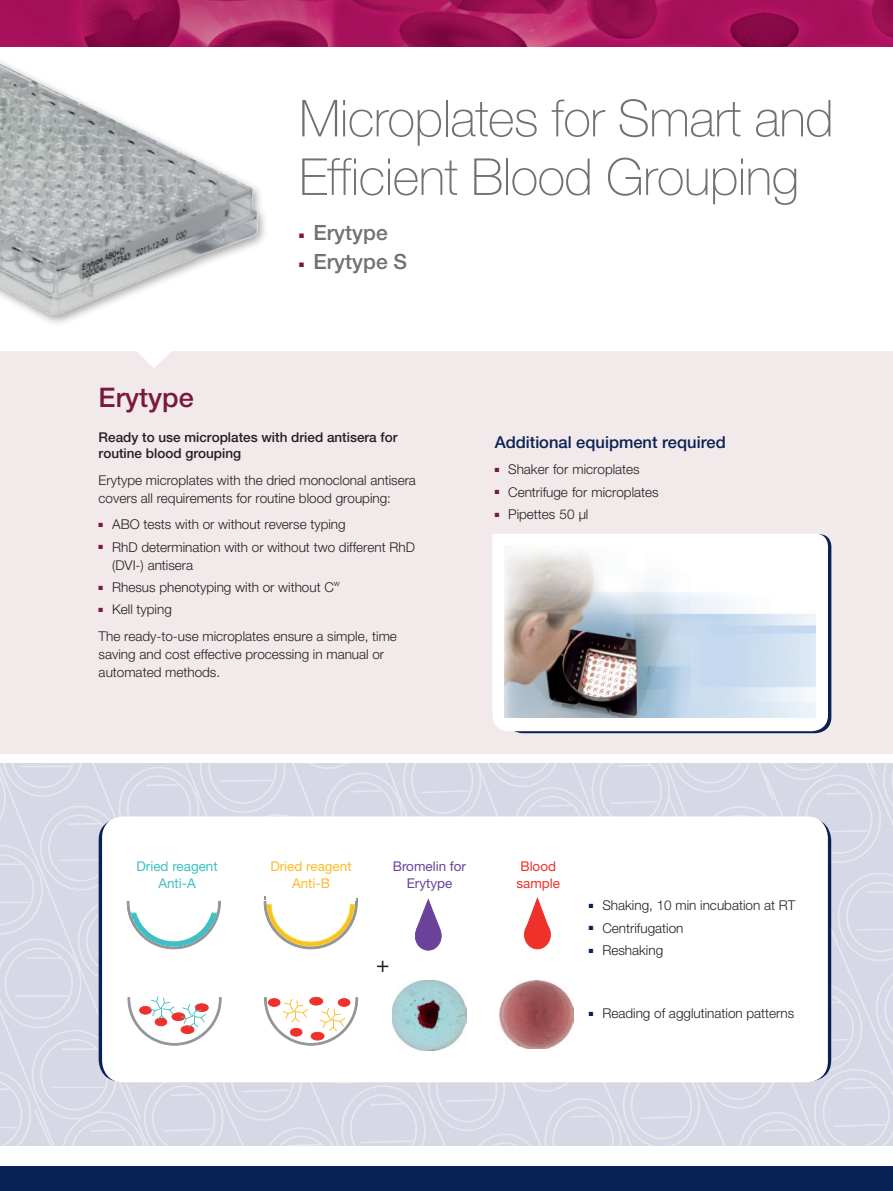
<style>
.page{position:relative;width:893px;height:1191px;background:#fff}
.page>*{position:absolute;margin:0;border:0;box-sizing:border-box;transform-origin:0 0}
.t1{font:100 51px/58.5px "Helvetica Neue LT Std";letter-spacing:-.01em;color:#717074}
.t2{font:500 27px "Helvetica Neue LT Std";color:#7c173e}
.t3{font:22.2px "Helvetica Neue LT Std";color:#231f20}
.t4{font:500 21px "Helvetica Neue LT Std";color:#717074}
.t5{font:500 16.5px "Helvetica Neue LT Std";color:#0a2156}
.t6{font:300 13.5px/18px "Helvetica Neue LT Std";color:#231f20}
.t7{font:500 13.5px/16.2px "Helvetica Neue LT Std";color:#231f20}
.t8{font:13.5px/16.2px "Helvetica Neue LT Std";color:#3ec0c4;text-align:center}
.t9{font:13.5px/16.2px "Helvetica Neue LT Std";color:#fdbc29;text-align:center}
.t10{font:13.5px/16.2px "Helvetica Neue LT Std";color:#6a429a;text-align:center}
.t11{font:13.5px/16.2px "Helvetica Neue LT Std";color:#ee312a}
.s1{color:#7c173e}
</style>
<div class="page">
<div style="left:0;top:344px;width:893px;height:409px;background:#f1e9ea"></div>
<svg style="left:0;top:344px;width:893px;height:24px"></svg>
<div style="left:0;top:56px;width:268px;height:271px;background:#231f20;opacity:.4"></div>
<img style="left:0;top:287px;width:103px;height:28px">
<svg style="left:0;top:794px;width:181px;height:352px;background:#d5d6e3"></svg>
<svg style="left:181px;top:763px;width:333px;height:383px;background:#d9dae6"></svg>
<div style="left:492px;top:534px;width:336px;height:197px;background:#fff"></div>
<img style="left:505px;top:546px;width:311px;height:171px">
<div style="left:0;top:1166px;width:893px;height:25px;background:#0a2156"></div>
<img style="left:0;top:0;width:893px;height:47px">
<div style="left:102px;top:816px;width:726px;height:266px;background:#fff;border-radius:21px"></div>
<svg style="left:264px;top:896px;width:94px;height:53px"></svg>
<svg style="left:415px;top:898px;width:27px;height:52px"></svg>
<svg style="left:514px;top:763px;width:379px;height:383px"></svg>
<svg style="left:127px;top:996px;width:95px;height:49px"></svg>
<svg style="left:264px;top:996px;width:94px;height:49px"></svg>
<img style="left:392px;top:980px;width:74px;height:70px">
<img style="left:499px;top:980px;width:75px;height:68px">
<svg style="left:127px;top:901px;width:94px;height:48px"></svg>
<h1 class="t1" style="left:299px;top:89px;width:536px">Microplates for Smart and<br>Efficient Blood Grouping</h1>
<h2 class="t2" style="left:99px;top:381px;width:97px">Erytype</h2>
<h3 class="t4" style="left:299px;top:220px;width:90px"><span class="s1">■</span> Erytype</h3>
<h3 class="t4" style="left:299px;top:249px;width:110px"><span class="s1">■</span> Erytype S</h3>
<p class="t7" style="left:99px;top:429px;width:300px">Ready to use microplates with dried antisera for routine blood grouping</p>
<p class="t6" style="left:99px;top:471px;width:319px">Erytype microplates with the dried monoclonal antisera covers all requirements for routine blood grouping:</p>
<p class="t6" style="left:99px;top:515px;width:249px"><sup>■</sup> ABO tests with or without reverse typing</p>
<p class="t6" style="left:112px;top:537px;width:304px;text-indent:-14px"><sup>■</sup> RhD determination with or without two different RhD (DVI-) antisera</p>
<p class="t6" style="left:99px;top:578px;width:243px"><sup>■</sup> Rhesus phenotyping with or without C<sup>w</sup></p>
<p class="t6" style="left:99px;top:596px;width:300px;line-height:26.5px"><sup>■</sup> Kell typing<br>The ready-to-use microplates ensure a simple, time</p>
<p class="t6" style="left:99px;top:644px;width:287px">saving and cost effective processing in manual or automated methods.</p>
<p class="t5" style="left:495px;top:432px;width:233px">Additional equipment required</p>
<p class="t6" style="left:495px;top:460px;width:147px"><sup>■</sup> Shaker for microplates</p>
<p class="t6" style="left:495px;top:482px;width:166px"><sup>■</sup> Centrifuge for microplates</p>
<p class="t6" style="left:495px;top:505px;width:95px"><sup>■</sup> Pipettes 50 µl</p>
<p class="t8" style="left:136px;top:858px;width:83px">Dried reagent<br>Anti-A</p>
<p class="t9" style="left:270px;top:858px;width:83px">Dried reagent<br>Anti-B</p>
<p class="t10" style="left:393px;top:858px;width:75px">Bromelin for<br>Erytype</p>
<p class="t11" style="left:516px;top:858px;width:45px">Blood sample</p>
<h3 class="t3" style="left:376px;top:951px;width:15px">+</h3>
<p class="t6" style="left:589px;top:896px;width:208px"><sup>■</sup> Shaking, 10 min incubation at RT</p>
<p class="t6" style="left:589px;top:918px;width:96px"><sup>■</sup> Centrifugation</p>
<p class="t6" style="left:589px;top:940px;width:76px"><sup>■</sup> Reshaking</p>
<p class="t6" style="left:589px;top:1004px;width:207px"><sup>■</sup> Reading of agglutination patterns</p>
</div>
